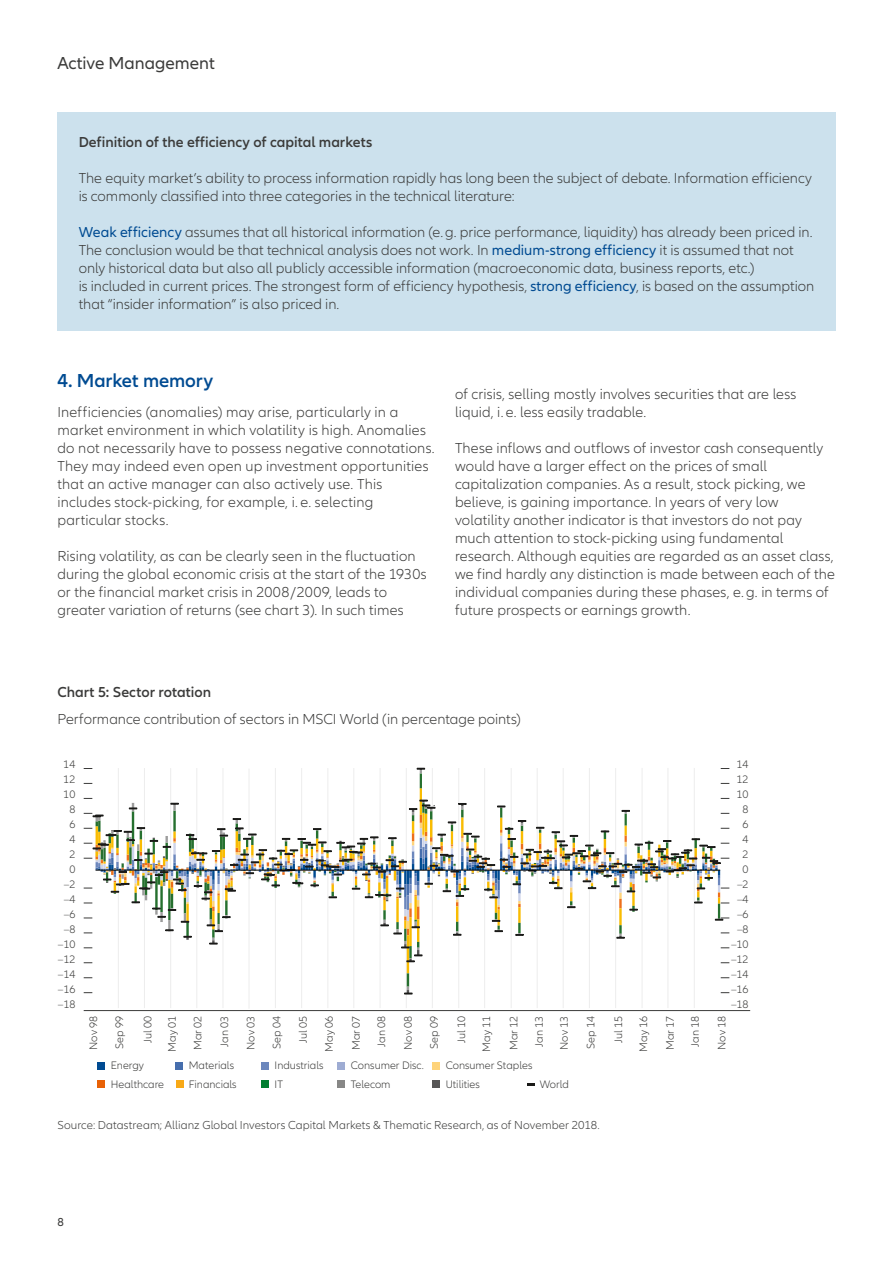
<style>
.page{position:relative;width:893px;height:1263px;background:#fff}
.page>*{position:absolute;margin:0;border:0;box-sizing:border-box;transform-origin:0 0}
.t1{font:600 19.5px "Allianz Neo";letter-spacing:-.005em;color:#004b92}
.t2{font:18px "Allianz Neo";color:#3b3b3a}
.t3{font:300 15px/18px "Allianz Neo";letter-spacing:.005em;color:#3b3b3a}
.t4{font:600 15px "Allianz Neo";letter-spacing:.005em;color:#3b3b3a}
.t5{font:300 12px "Allianz Neo";letter-spacing:.005em;color:#3b3b3a}
.t6{font:12px "Allianz Neo";color:#3b3b3a}
.t7{font:300 11.25px "Allianz Neo";color:#3b3b3a}
.s1{font-weight:400;color:#004b92}
</style>
<div class="page">
<div style="left:57px;top:112px;width:779px;height:219px;background:#cce1ed"></div>
<hr style="left:118px;top:768px;width:1px;height:239px;background:#ededed">
<hr style="left:144px;top:768px;width:1px;height:239px;background:#ededed">
<hr style="left:170px;top:768px;width:1px;height:239px;background:#ededed">
<hr style="left:196px;top:768px;width:1px;height:239px;background:#ededed">
<hr style="left:223px;top:768px;width:1px;height:239px;background:#ededed">
<hr style="left:249px;top:769px;width:1px;height:239px;background:#ededed">
<hr style="left:275px;top:768px;width:1px;height:239px;background:#ededed">
<hr style="left:301px;top:768px;width:1px;height:239px;background:#ededed">
<hr style="left:327px;top:768px;width:1px;height:239px;background:#ededed">
<hr style="left:353px;top:768px;width:1px;height:239px;background:#ededed">
<hr style="left:380px;top:768px;width:1px;height:239px;background:#ededed">
<hr style="left:406px;top:768px;width:1px;height:239px;background:#ededed">
<hr style="left:432px;top:768px;width:1px;height:239px;background:#ededed">
<hr style="left:458px;top:768px;width:1px;height:239px;background:#ededed">
<hr style="left:484px;top:768px;width:1px;height:239px;background:#ededed">
<hr style="left:511px;top:768px;width:1px;height:239px;background:#ededed">
<hr style="left:537px;top:768px;width:1px;height:239px;background:#ededed">
<hr style="left:563px;top:768px;width:1px;height:239px;background:#ededed">
<hr style="left:589px;top:768px;width:1px;height:239px;background:#ededed">
<hr style="left:615px;top:768px;width:1px;height:239px;background:#ededed">
<hr style="left:642px;top:768px;width:1px;height:239px;background:#ededed">
<hr style="left:668px;top:768px;width:1px;height:239px;background:#ededed">
<hr style="left:694px;top:768px;width:1px;height:239px;background:#ededed">
<hr style="left:84px;top:1010px;width:666px;height:1px;background:#3b3b3a">
<div style="left:97px;top:1062px;width:7px;height:7px;background:#004b92"></div>
<div style="left:176px;top:1062px;width:7px;height:7px;background:#466ead"></div>
<div style="left:261px;top:1062px;width:8px;height:7px;background:#6c87bd"></div>
<div style="left:337px;top:1062px;width:8px;height:7px;background:#9eacd3"></div>
<div style="left:432px;top:1062px;width:8px;height:7px;background:#fed37a"></div>
<div style="left:97px;top:1080px;width:7px;height:8px;background:#e86106"></div>
<div style="left:176px;top:1080px;width:7px;height:8px;background:#f8a917"></div>
<div style="left:261px;top:1080px;width:8px;height:8px;background:#007e30"></div>
<div style="left:337px;top:1080px;width:8px;height:8px;background:#878786"></div>
<div style="left:432px;top:1080px;width:8px;height:8px;background:#575656"></div>
<svg style="left:527px;top:1083px;width:7px;height:2px"></svg>
<svg style="left:406px;top:954px;width:16px;height:8px"></svg>
<svg style="left:84px;top:798px;width:645px;height:150px"></svg>
<hr style="left:96px;top:870px;width:624px;height:1px;background:#000">
<p class="t2" style="left:57px;top:53px;width:159px">Active Management</p>
<p class="t4" style="left:79px;top:134px;width:295px">Definition of the efficiency of capital markets</p>
<p class="t3" style="left:79px;top:170px;width:735px">The equity market’s ability to process information rapidly has long been the subject of debate. Information efficiency is commonly classified into three categories in the technical literature:</p>
<p class="t3" style="left:79px;top:224px;width:737px"><span class="s1">Weak efficiency</span> assumes that all historical information (e.g. price performance, liquidity) has already been priced in.<br>The conclusion would be that technical analysis does not work. In <span class="s1">medium-strong efficiency</span> it is assumed that not only historical data but also all publicly accessible information (macroeconomic data, business reports, etc.)<br>is included in current prices. The strongest form of efficiency hypothesis, <span class="s1">strong efficiency</span>, is based on the assumption that “insider information” is also priced in.</p>
<h1 class="t1" style="left:57px;top:369px;width:157px">4. Market memory</h1>
<p class="t3" style="left:57px;top:404px;width:379px">Inefficiencies (anomalies) may arise, particularly in a market environment in which volatility is high. Anomalies do not necessarily have to possess negative connotations.<br>They may indeed even open up investment opportunities that an active manager can also actively use. This includes stock-picking, for example, i. e. selecting particular stocks.</p>
<p class="t3" style="left:57px;top:548px;width:371px">Rising volatility, as can be clearly seen in the fluctuation during the global economic crisis at the start of the 1930s or the financial market crisis in 2008/2009, leads to greater variation of returns (see chart 3). In such times</p>
<p class="t3" style="left:455px;top:386px;width:343px">of crisis, selling mostly involves securities that are less liquid, i. e. less easily tradable.</p>
<p class="t3" style="left:455px;top:440px;width:382px">These inflows and outflows of investor cash consequently would have a larger effect on the prices of small capitalization companies. As a result, stock picking, we believe, is gaining importance. In years of very low volatility another indicator is that investors do not pay much attention to stock-picking using fundamental research. Although equities are regarded as an asset class, we find hardly any distinction is made between each of the individual companies during these phases, e. g. in terms of future prospects or earnings growth.</p>
<p class="t4" style="left:57px;top:684px;width:155px">Chart 5: Sector rotation</p>
<p class="t3" style="left:57px;top:710px;width:465px">Performance contribution of sectors in MSCI World (in percentage points)</p>
<p class="t7" style="left:63px;top:758px;width:14px">14</p>
<p class="t7" style="left:737px;top:758px;width:14px">14</p>
<p class="t7" style="left:63px;top:773px;width:14px">12</p>
<p class="t7" style="left:737px;top:773px;width:14px">12</p>
<p class="t7" style="left:63px;top:788px;width:14px">10</p>
<p class="t7" style="left:737px;top:788px;width:14px">10</p>
<p class="t7" style="left:69px;top:803px;width:8px">8</p>
<p class="t7" style="left:743px;top:803px;width:8px">8</p>
<p class="t7" style="left:69px;top:818px;width:8px">6</p>
<p class="t7" style="left:743px;top:818px;width:8px">6</p>
<p class="t7" style="left:69px;top:833px;width:8px">4</p>
<p class="t7" style="left:743px;top:833px;width:8px">4</p>
<p class="t7" style="left:69px;top:848px;width:8px">2</p>
<p class="t7" style="left:743px;top:848px;width:8px">2</p>
<p class="t7" style="left:69px;top:863px;width:8px">0</p>
<p class="t7" style="left:743px;top:863px;width:8px">0</p>
<p class="t7" style="left:64px;top:878px;width:13px">–2</p>
<p class="t7" style="left:737px;top:878px;width:13px">–2</p>
<p class="t7" style="left:64px;top:893px;width:13px">–4</p>
<p class="t7" style="left:737px;top:893px;width:13px">–4</p>
<p class="t7" style="left:64px;top:908px;width:13px">–6</p>
<p class="t7" style="left:737px;top:908px;width:13px">–6</p>
<p class="t7" style="left:64px;top:923px;width:13px">–8</p>
<p class="t7" style="left:737px;top:923px;width:13px">–8</p>
<p class="t7" style="left:58px;top:938px;width:19px">–10</p>
<p class="t7" style="left:731px;top:938px;width:19px">–10</p>
<p class="t7" style="left:58px;top:953px;width:19px">–12</p>
<p class="t7" style="left:731px;top:953px;width:19px">–12</p>
<p class="t7" style="left:58px;top:968px;width:19px">–14</p>
<p class="t7" style="left:731px;top:968px;width:19px">–14</p>
<p class="t7" style="left:58px;top:982px;width:19px">–16</p>
<p class="t7" style="left:731px;top:982px;width:19px">–16</p>
<p class="t7" style="left:58px;top:997px;width:19px">–18</p>
<p class="t7" style="left:731px;top:997px;width:19px">–18</p>
<p class="t7" style="left:87px;top:1050px;width:36px;rotate:-90deg">Nov 98</p>
<p class="t7" style="left:113px;top:1049px;width:34px;rotate:-90deg">Sep 99</p>
<p class="t7" style="left:244px;top:1050px;width:36px;rotate:-90deg">Nov 03</p>
<p class="t7" style="left:270px;top:1049px;width:34px;rotate:-90deg">Sep 04</p>
<p class="t7" style="left:402px;top:1050px;width:36px;rotate:-90deg">Nov 08</p>
<p class="t7" style="left:428px;top:1049px;width:34px;rotate:-90deg">Sep 09</p>
<p class="t7" style="left:558px;top:1050px;width:36px;rotate:-90deg">Nov 13</p>
<p class="t7" style="left:584px;top:1049px;width:34px;rotate:-90deg">Sep 14</p>
<p class="t7" style="left:715px;top:1050px;width:36px;rotate:-90deg">Nov 18</p>
<p class="t7" style="left:166px;top:1052px;width:37px;rotate:-90deg">May 01</p>
<p class="t7" style="left:191px;top:1050px;width:36px;rotate:-90deg">Mar 02</p>
<p class="t7" style="left:323px;top:1052px;width:37px;rotate:-90deg">May 06</p>
<p class="t7" style="left:350px;top:1050px;width:36px;rotate:-90deg">Mar 07</p>
<p class="t7" style="left:480px;top:1052px;width:37px;rotate:-90deg">May 11</p>
<p class="t7" style="left:507px;top:1050px;width:36px;rotate:-90deg">Mar 12</p>
<p class="t7" style="left:637px;top:1052px;width:37px;rotate:-90deg">May 16</p>
<p class="t7" style="left:664px;top:1050px;width:36px;rotate:-90deg">Mar 17</p>
<p class="t7" style="left:141px;top:1043px;width:29px;rotate:-90deg">Jul 00</p>
<p class="t7" style="left:297px;top:1043px;width:29px;rotate:-90deg">Jul 05</p>
<p class="t7" style="left:455px;top:1043px;width:29px;rotate:-90deg">Jul 10</p>
<p class="t7" style="left:612px;top:1043px;width:29px;rotate:-90deg">Jul 15</p>
<p class="t7" style="left:218px;top:1046px;width:32px;rotate:-90deg">Jan 03</p>
<p class="t7" style="left:375px;top:1046px;width:32px;rotate:-90deg">Jan 08</p>
<p class="t7" style="left:533px;top:1046px;width:32px;rotate:-90deg">Jan 13</p>
<p class="t7" style="left:689px;top:1046px;width:32px;rotate:-90deg">Jan 18</p>
<p class="t7" style="left:111px;top:1059px;width:34px">Energy</p>
<p class="t7" style="left:189px;top:1059px;width:47px">Materials</p>
<p class="t7" style="left:275px;top:1059px;width:50px">Industrials</p>
<p class="t7" style="left:351px;top:1059px;width:74px">Consumer Disc.</p>
<p class="t7" style="left:446px;top:1059px;width:88px">Consumer Staples</p>
<p class="t7" style="left:111px;top:1078px;width:55px">Healthcare</p>
<p class="t7" style="left:189px;top:1078px;width:49px">Financials</p>
<p class="t7" style="left:275px;top:1078px;width:10px">IT</p>
<p class="t7" style="left:351px;top:1078px;width:41px">Telecom</p>
<p class="t7" style="left:446px;top:1078px;width:36px">Utilities</p>
<p class="t7" style="left:540px;top:1078px;width:31px">World</p>
<p class="t5" style="left:57px;top:1118px;width:544px">Source: Datastream; Allianz Global Investors Capital Markets &amp; Thematic Research, as of November 2018.</p>
<p class="t6" style="left:57px;top:1215px;width:8px">8</p>
</div>
